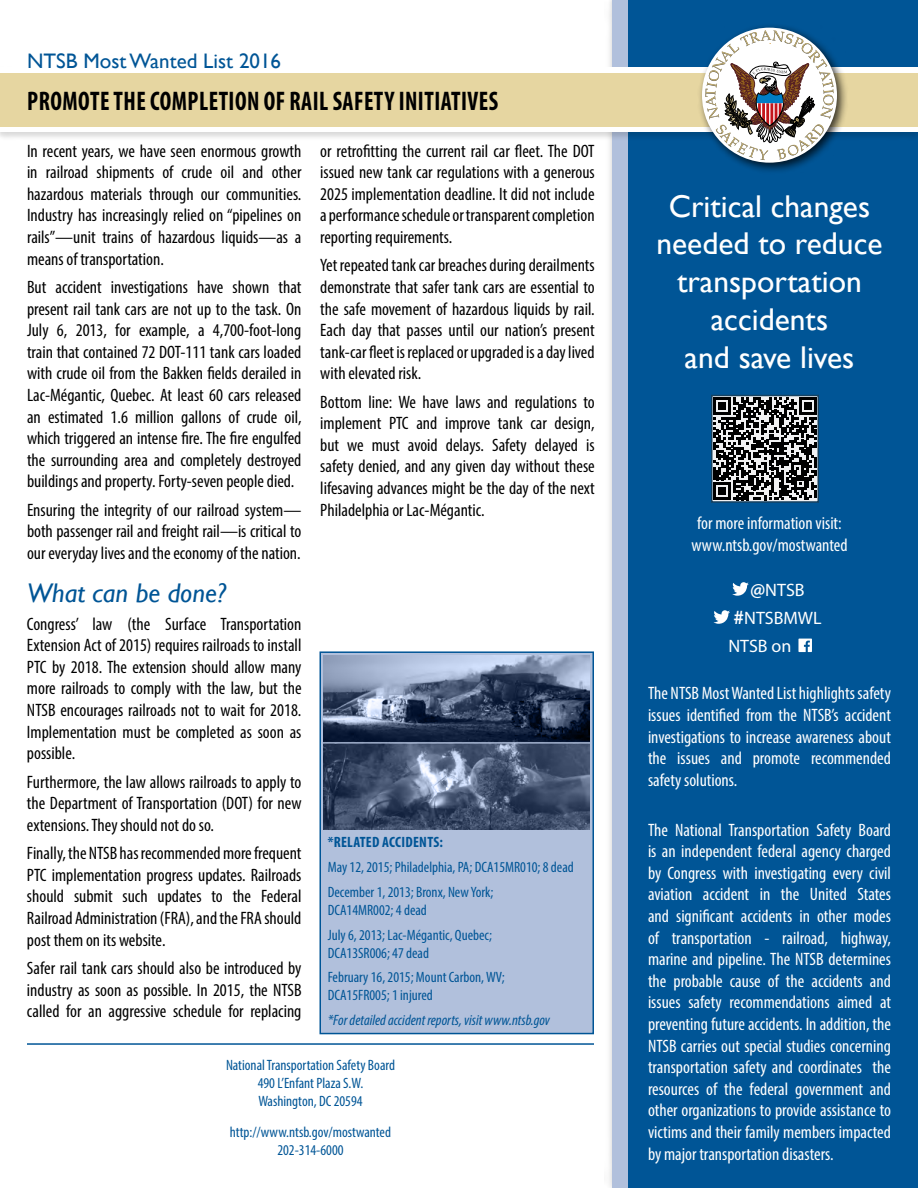
<style>
.page{position:relative;width:918px;height:1188px;background:#fff}
.page>*{position:absolute;margin:0;border:0;box-sizing:border-box;transform-origin:0 0}
.t1{font:31.5px/37.8px "Gill Sans";color:#fff;text-align:center}
.section_title{font:700 condensed 27px "Myriad Pro";letter-spacing:.02em;color:#000;scale:.89 1}
.question{font:italic 27px "Gill Sans";color:#005596}
.t2{font:21px "Gill Sans";color:#005596}
.body{font:condensed 18px/21.6px "Myriad Pro";color:#000;text-align:justify}
.t3{font:condensed 18px/21.6px "Myriad Pro";color:#fff;text-align:justify}
.body-2{font:18px "Myriad Pro";color:#fff}
.Accidents_Pictured{font:condensed 15px/18px "Myriad Pro";color:#005596}
.Accidents_Pictured-2{font:italic condensed 15px "Myriad Pro";color:#005596}
.Accidents_Pictured-3{font:700 condensed 15px "Myriad Pro";letter-spacing:.02em;color:#005596}
.s1{font-weight:600;font-size:20.25px}
</style>
<div class="page">
<div style="left:604px;top:0;width:314px;height:1188px;background:#000;opacity:.25"></div>
<div style="left:612px;top:0;width:306px;height:1188px;background:#b1c0dc"></div>
<div style="left:629px;top:0;width:289px;height:1188px;background:#005596"></div>
<div style="left:0;top:66px;width:918px;height:75px;background:#000;opacity:.15"></div>
<div style="left:0;top:68px;width:918px;height:64px;background:#fff"></div>
<div style="left:0;top:73px;width:918px;height:54px;background:#e6d6a1"></div>
<svg style="left:732px;top:582px;width:17px;height:14px"></svg>
<svg style="left:713px;top:610px;width:17px;height:14px"></svg>
<svg style="left:798px;top:639px;width:14px;height:13px"></svg>
<div style="left:697px;top:23px;width:152px;height:151px;background:#000;opacity:.75"></div>
<svg style="left:705px;top:30px;width:129px;height:130px"></svg>
<hr style="left:27px;top:1043px;width:567px;height:2px;background:#005596">
<svg style="left:711px;top:395px;width:108px;height:108px"></svg>
<svg style="left:714px;top:397px;width:102px;height:103px"></svg>
<div style="left:320px;top:652px;width:273px;height:382px;background:#b1c0dc"></div>
<div style="left:320px;top:651px;width:274px;height:383px;border:2px solid #005596"></div>
<img style="left:323px;top:656px;width:267px;height:173px">
<p class="t2" style="left:27px;top:48px;width:256px">NTSB Most Wanted List 2016</p>
<p class="section_title" style="left:27px;top:84px;width:531px">PROMOTE THE COMPLETION OF RAIL SAFETY INITIATIVES</p>
<p class="body" style="left:27px;top:140px;width:276px">In recent years, we have seen enormous growth in railroad shipments of crude oil and other hazardous materials through our communities.<br>Industry has increasingly relied on “pipelines on rails”—unit trains of hazardous liquids—as a means of transportation.</p>
<p class="body" style="left:27px;top:276px;width:276px">But accident investigations have shown that present rail tank cars are not up to the task. On July 6, 2013, for example, a 4,700-foot-long train that contained 72 DOT-111 tank cars loaded with crude oil from the Bakken fields derailed in Lac-Mégantic, Quebec. At least 60 cars released an estimated 1.6 million gallons of crude oil, which triggered an intense fire. The fire engulfed the surrounding area and completely destroyed buildings and property. Forty-seven people died.</p>
<p class="body" style="left:27px;top:499px;width:276px">Ensuring the integrity of our railroad system— both passenger rail and freight rail—is critical to our everyday lives and the economy of the nation.</p>
<p class="body" style="left:320px;top:140px;width:276px">or retrofitting the current rail car fleet. The DOT issued new tank car regulations with a generous 2025 implementation deadline. It did not include a performance schedule or transparent completion reporting requirements.</p>
<p class="body" style="left:320px;top:254px;width:276px">Yet repeated tank car breaches during derailments demonstrate that safer tank cars are essential to the safe movement of hazardous liquids by rail.<br>Each day that passes until our nation’s present tank-car fleet is replaced or upgraded is a day lived with elevated risk.</p>
<p class="body" style="left:320px;top:391px;width:276px">Bottom line: We have laws and regulations to implement PTC and improve tank car design, but we must avoid delays. Safety delayed is safety denied, and any given day without these lifesaving advances might be the day of the next Philadelphia or Lac-Mégantic.</p>
<p class="question" style="left:27px;top:577px;width:201px">What can be done?</p>
<p class="body" style="left:27px;top:613px;width:276px">Congress’ law (the Surface Transportation Extension Act of 2015) requires railroads to install PTC by 2018. The extension should allow many more railroads to comply with the law, but the NTSB encourages railroads not to wait for 2018.<br>Implementation must be completed as soon as possible.</p>
<p class="body" style="left:27px;top:771px;width:276px">Furthermore, the law allows railroads to apply to the Department of Transportation (DOT) for new extensions. They should not do so.</p>
<p class="body" style="left:27px;top:842px;width:276px">Finally, the NTSB has recommended more frequent PTC implementation progress updates. Railroads should submit such updates to the Federal Railroad Administration (FRA), and the FRA should post them on its website.</p>
<p class="body" style="left:27px;top:957px;width:276px">Safer rail tank cars should also be introduced by industry as soon as possible. In 2015, the NTSB called for an aggressive schedule for replacing</p>
<p class="Accidents_Pictured-3" style="left:328px;top:833px;width:117px">*RELATED ACCIDENTS:</p>
<p class="Accidents_Pictured" style="left:328px;top:858px;width:248px">May 12, 2015; Philadelphia, PA; DCA15MR010; 8 dead</p>
<p class="Accidents_Pictured" style="left:328px;top:883px;width:167px">December 1, 2013; Bronx, New York;<br>DCA14MR002; 4 dead</p>
<p class="Accidents_Pictured" style="left:328px;top:925px;width:166px">July 6, 2013; Lac-Mégantic, Quebec;<br>DCA13SR006; 47 dead</p>
<p class="Accidents_Pictured" style="left:328px;top:968px;width:179px">February 16, 2015; Mount Carbon, WV;<br>DCA15FR005; 1 injured</p>
<p class="Accidents_Pictured-2" style="left:328px;top:1011px;width:224px">*For detailed accident reports, visit www.ntsb.gov</p>
<p class="Accidents_Pictured" style="left:226px;top:1056px;width:170px">National Transportation Safety Board</p>
<p class="Accidents_Pictured" style="left:258px;top:1074px;width:107px">490 L’Enfant Plaza S.W.</p>
<p class="Accidents_Pictured" style="left:258px;top:1092px;width:106px">Washington, DC 20594</p>
<p class="Accidents_Pictured" style="left:230px;top:1123px;width:163px">http://www.ntsb.gov/mostwanted</p>
<p class="Accidents_Pictured" style="left:277px;top:1141px;width:68px">202-314-6000</p>
<h1 class="t1" style="left:656px;top:188px;width:228px">Critical changes needed to reduce transportation accidents<br>and save lives</h1>
<p class="t3" style="left:691px;top:512px;width:158px;text-align:center">for more information visit: www.ntsb.gov/mostwanted</p>
<p class="body-2" style="left:750px;top:579px;width:56px"><span class="s1">@</span>NTSB</p>
<p class="body-2" style="left:734px;top:607px;width:90px"><span class="s1">#</span>NTSBMWL</p>
<p class="body-2" style="left:728px;top:635px;width:64px">NTSB on</p>
<p class="t3" style="left:648px;top:682px;width:245px">The NTSB Most Wanted List highlights safety issues identified from the NTSB’s accident investigations to increase awareness about the issues and promote recommended safety solutions.</p>
<p class="t3" style="left:648px;top:819px;width:245px">The National Transportation Safety Board is an independent federal agency charged by Congress with investigating every civil aviation accident in the United States and significant accidents in other modes of transportation - railroad, highway, marine and pipeline. The NTSB determines the probable cause of the accidents and issues safety recommendations aimed at preventing future accidents. In addition, the NTSB carries out special studies concerning transportation safety and coordinates the resources of the federal government and other organizations to provide assistance to victims and their family members impacted by major transportation disasters.</p>
</div>
